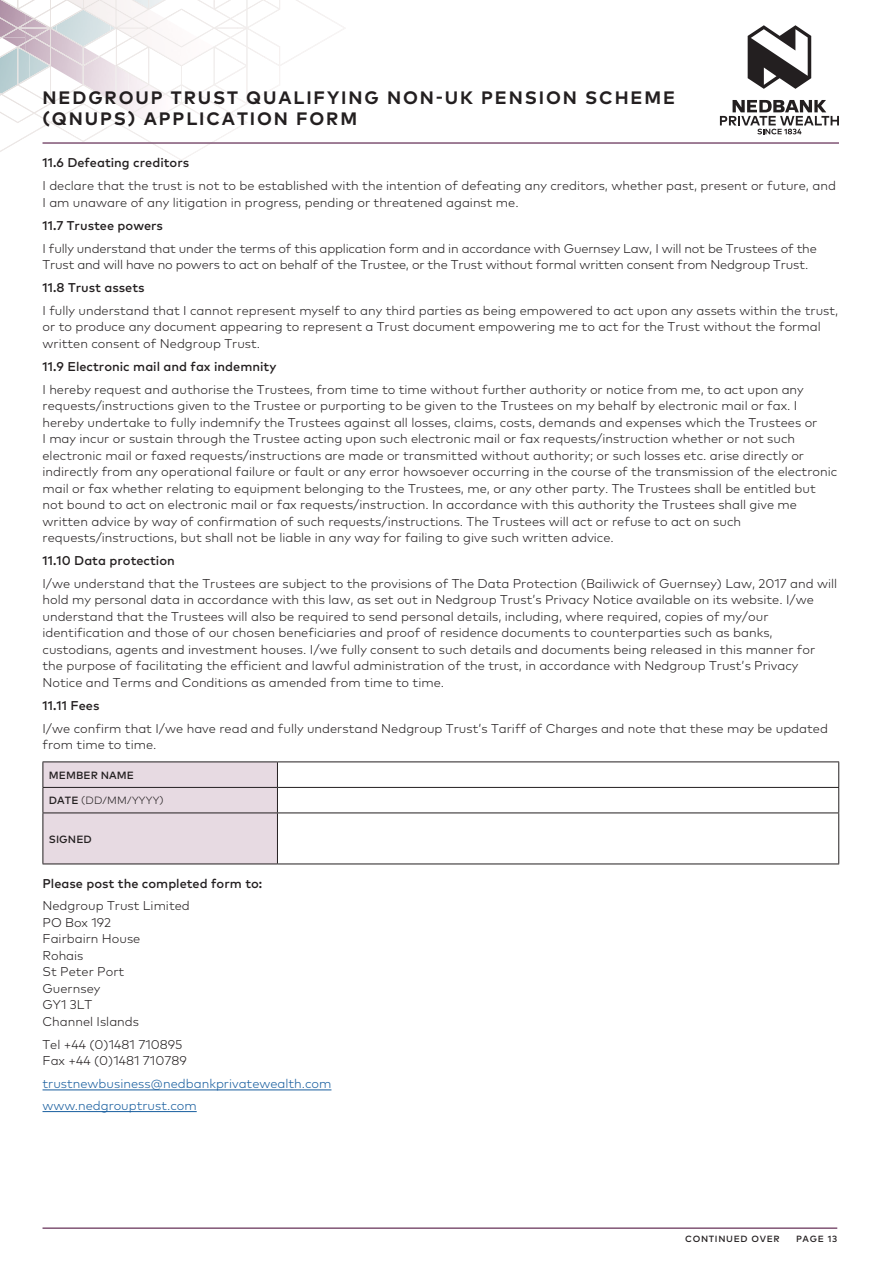
<style>
.page{position:relative;width:893px;height:1263px;background:#fff}
.page>*{position:absolute;margin:0;border:0;box-sizing:border-box;transform-origin:0 0}
.t1{font:700 18px/21.6px "Mark OT";letter-spacing:.105em;color:#231f20}
.t2{font:300 12.75px/16.5px "Mark OT";color:#231f20}
.t3{font:500 12.75px "Mark OT";color:#231f20}
.t4{font:300 12.75px "Mark OT";color:#175d9e}
.t5{font:500 10.5px "Mark OT";letter-spacing:.005em;color:#231f20}
.t6{font:300 10.5px "Mark OT";letter-spacing:.03em;color:#231f20}
.t7{font:500 9px "Mark OT";letter-spacing:.075em;color:#231f20}
.s1{font-weight:500}
</style>
<div class="page">
<img style="left:29px;top:0;width:74px;height:79px">
<img style="left:0;top:43px;width:22px;height:109px">
<img style="left:103px;top:0;width:27px;height:29px">
<img style="left:51px;top:0;width:25px;height:28px">
<img style="left:76px;top:5px;width:27px;height:137px">
<img style="left:49px;top:28px;width:27px;height:110px">
<img style="left:103px;top:29px;width:27px;height:102px">
<img style="left:22px;top:91px;width:27px;height:48px">
<svg style="left:111px;top:25px;width:5px;height:7px"></svg>
<img style="left:0;top:48px;width:29px;height:48px">
<img style="left:0;top:0;width:51px;height:43px">
<img style="left:51px;top:29px;width:26px;height:34px">
<img style="left:17px;top:43px;width:34px;height:23px">
<img style="left:77px;top:44px;width:52px;height:67px">
<img style="left:130px;top:0;width:108px;height:161px">
<hr style="left:43px;top:142px;width:796px;height:2px;background:#805474">
<hr style="left:43px;top:1227px;width:794px;height:2px;background:#805474">
<svg style="left:720px;top:100px;width:119px;height:34px"></svg>
<svg style="left:747px;top:25px;width:65px;height:64px"></svg>
<hr style="left:43px;top:1089px;width:288px;height:1px;background:#175d9e">
<hr style="left:43px;top:1111px;width:154px;height:1px;background:#175d9e">
<hr style="left:43px;top:761px;width:234px;height:1px;background:#231f20">
<hr style="left:277px;top:761px;width:562px;height:1px;background:#231f20">
<hr style="left:277px;top:787px;width:562px;height:1px;background:#231f20">
<div style="left:43px;top:762px;width:235px;height:101px;background:#e7dae2"></div>
<svg style="left:838px;top:762px;width:1px;height:50px"></svg>
<hr style="left:43px;top:812px;width:234px;height:1px;background:#231f20">
<hr style="left:43px;top:813px;width:1px;height:50px;background:#231f20">
<hr style="left:277px;top:812px;width:562px;height:1px;background:#231f20">
<hr style="left:277px;top:813px;width:1px;height:50px;background:#231f20">
<hr style="left:838px;top:813px;width:1px;height:50px;background:#231f20">
<hr style="left:43px;top:863px;width:234px;height:1px;background:#231f20">
<hr style="left:277px;top:863px;width:562px;height:1px;background:#231f20">
<h1 class="t1" style="left:43px;top:86px;width:634px">NEDGROUP TRUST QUALIFYING NON-UK PENSION SCHEME (QNUPS) APPLICATION FORM</h1>
<p class="t3" style="left:43px;top:155px;width:148px">11.6 Defeating creditors</p>
<p class="t2" style="left:43px;top:177px;width:795px">I declare that the trust is not to be established with the intention of defeating any creditors, whether past, present or future, and<br>I am unaware of any litigation in progress, pending or threatened against me.</p>
<p class="t3" style="left:43px;top:217px;width:122px">11.7 Trustee powers</p>
<p class="t2" style="left:43px;top:240px;width:776px">I fully understand that under the terms of this application form and in accordance with Guernsey Law, I will not be Trustees of the<br>Trust and will have no powers to act on behalf of the Trustee, or the Trust without formal written consent from Nedgroup Trust.</p>
<p class="t3" style="left:43px;top:279px;width:104px">11.8 Trust assets</p>
<p class="t2" style="left:43px;top:302px;width:797px">I fully understand that I cannot represent myself to any third parties as being empowered to act upon any assets within the trust, or to produce any document appearing to represent a Trust document empowering me to act for the Trust without the formal written consent of Nedgroup Trust.</p>
<p class="t3" style="left:43px;top:358px;width:235px">11.9 Electronic mail and fax indemnity</p>
<p class="t2" style="left:43px;top:381px;width:796px">I hereby request and authorise the Trustees, from time to time without further authority or notice from me, to act upon any requests/instructions given to the Trustee or purporting to be given to the Trustees on my behalf by electronic mail or fax. I hereby undertake to fully indemnify the Trustees against all losses, claims, costs, demands and expenses which the Trustees or<br>I may incur or sustain through the Trustee acting upon such electronic mail or fax requests/instruction whether or not such electronic mail or faxed requests/instructions are made or transmitted without authority; or such losses etc. arise directly or indirectly from any operational failure or fault or any error howsoever occurring in the course of the transmission of the electronic mail or fax whether relating to equipment belonging to the Trustees, me, or any other party. The Trustees shall be entitled but not bound to act on electronic mail or fax requests/instruction. In accordance with this authority the Trustees shall give me written advice by way of confirmation of such requests/instructions. The Trustees will act or refuse to act on such requests/instructions, but shall not be liable in any way for failing to give such written advice.</p>
<p class="t3" style="left:43px;top:552px;width:134px">11.10 Data protection</p>
<p class="t2" style="left:43px;top:575px;width:796px">I/we understand that the Trustees are subject to the provisions of The Data Protection (Bailiwick of Guernsey) Law, 2017 and will hold my personal data in accordance with this law, as set out in Nedgroup Trust’s Privacy Notice available on its website. I/we understand that the Trustees will also be required to send personal details, including, where required, copies of my/our identification and those of our chosen beneficiaries and proof of residence documents to counterparties such as banks, custodians, agents and investment houses. I/we fully consent to such details and documents being released in this manner for the purpose of facilitating the efficient and lawful administration of the trust, in accordance with Nedgroup Trust’s Privacy Notice and Terms and Conditions as amended from time to time.</p>
<p class="t3" style="left:43px;top:697px;width:58px">11.11 Fees</p>
<p class="t2" style="left:43px;top:720px;width:787px">I/we confirm that I/we have read and fully understand Nedgroup Trust’s Tariff of Charges and note that these may be updated from time to time.</p>
<p class="t5" style="left:49px;top:768px;width:87px">MEMBER NAME</p>
<p class="t6" style="left:49px;top:794px;width:116px"><span class="s1">DATE</span> (DD/MM/YYYY)</p>
<p class="t5" style="left:49px;top:832px;width:44px">SIGNED</p>
<p class="t3" style="left:43px;top:875px;width:221px">Please post the completed form to:</p>
<p class="t2" style="left:43px;top:898px;width:149px">Nedgroup Trust Limited<br>PO Box 192<br>Fairbairn House<br>Rohais<br>St Peter Port<br>Guernsey<br>GY1 3LT<br>Channel Islands</p>
<p class="t2" style="left:43px;top:1036px;width:146px">Tel +44 (0)1481 710895<br>Fax +44 (0)1481 710789</p>
<p class="t4" style="left:43px;top:1076px;width:290px">trustnewbusiness@nedbankprivatewealth.com</p>
<p class="t4" style="left:43px;top:1098px;width:156px">www.nedgrouptrust.com</p>
<p class="t7" style="left:685px;top:1233px;width:96px">CONTINUED OVER</p>
<p class="t7" style="left:796px;top:1233px;width:43px">PAGE 13</p>
</div>
